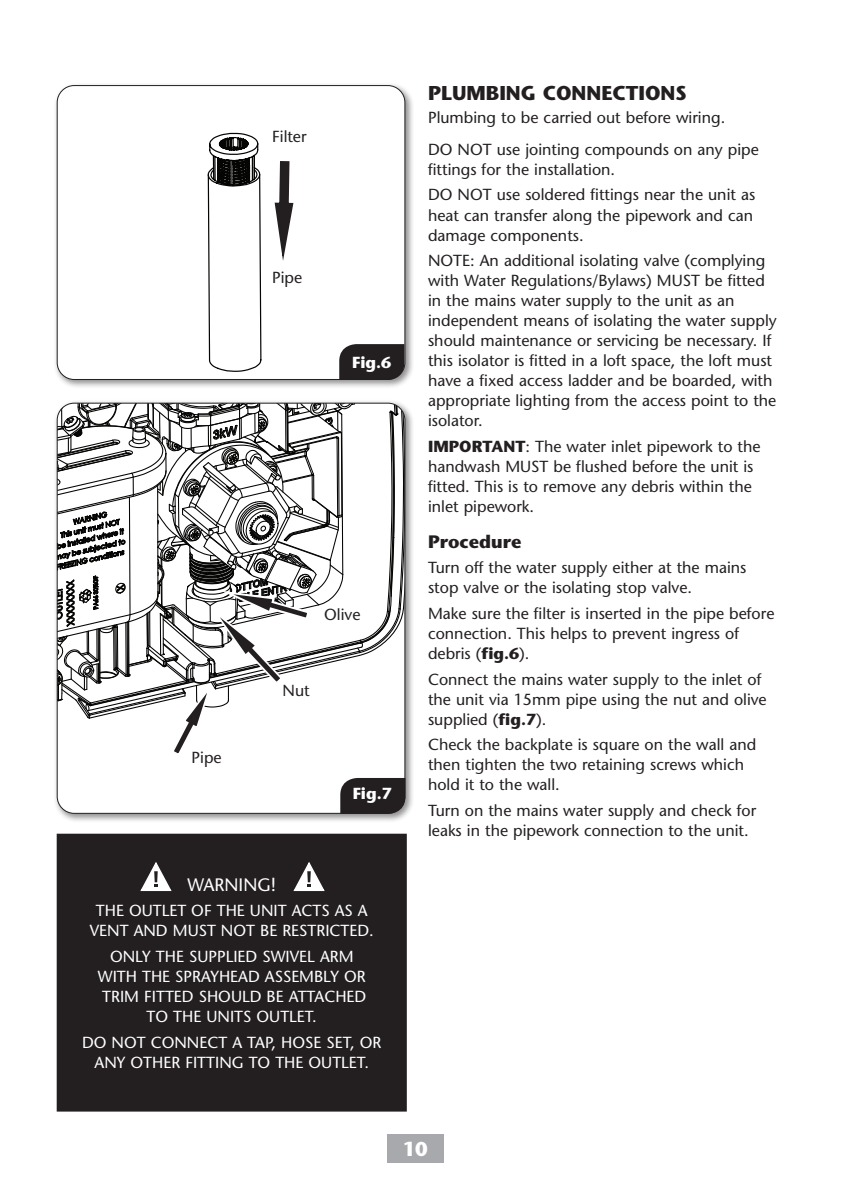
<style>
.page{position:relative;width:842px;height:1191px;background:#fff}
.page>*{position:absolute;margin:0;border:0;box-sizing:border-box;transform-origin:0 0}
.t1{font:700 20px "Stone Sans Std";color:#231f20}
.t2{font:700 20px "Stone Sans Std";color:#fff}
.t3{font:700 18px "Stone Sans Std";color:#231f20}
.t4{font:500 18px "Stone Sans Std";color:#fff}
.t5{font:500 16px/20px "Stone Sans Std";color:#231f20}
.t6{font:500 16px/20px "Stone Sans Std";color:#fff;text-align:center}
.t7{font:700 16px "Stone Sans Std";color:#fff}
.s1{font-weight:700}
</style>
<div class="page">
<div style="left:387px;top:1134px;width:57px;height:28px;background:#a8a9ad"></div>
<div style="left:58px;top:834px;width:348px;height:276px;background:#231f20"></div>
<div style="left:57px;top:833px;width:350px;height:278px;border:2px solid #231f20"></div>
<div style="left:53px;top:82px;width:361px;height:307px;background:#231f20;opacity:.5"></div>
<div style="left:57px;top:86px;width:348px;height:293px;background:#fff;border-radius:17px"></div>
<svg style="left:207px;top:132px;width:55px;height:240px"></svg>
<div style="left:57px;top:85px;width:348px;height:295px;border:1px solid #231f20;border-radius:17px"></div>
<svg style="left:339px;top:344px;width:65px;height:36px;background:#2c2829"></svg>
<svg style="left:293px;top:862px;width:32px;height:29px"></svg>
<svg style="left:140px;top:862px;width:32px;height:29px"></svg>
<div style="left:53px;top:399px;width:361px;height:423px;background:#231f20;opacity:.5"></div>
<div style="left:57px;top:403px;width:348px;height:410px;background:#fff;border-radius:17px"></div>
<div style="left:340px;top:778px;width:65px;height:36px;background:#231f20"></div>
<svg style="left:274px;top:161px;width:20px;height:100px"></svg>
<svg style="left:57px;top:403px;width:348px;height:354px"></svg>
<p class="t5" style="left:272px;top:127px;width:36px">Filter</p>
<p class="t5" style="left:272px;top:268px;width:32px">Pipe</p>
<p class="t7" style="left:352px;top:353px;width:41px">Fig.6</p>
<p class="t5" style="left:192px;top:747px;width:32px">Pipe</p>
<p class="t5" style="left:324px;top:604px;width:38px">Olive</p>
<p class="t5" style="left:283px;top:680px;width:29px">Nut</p>
<p class="t7" style="left:353px;top:783px;width:41px">Fig.7</p>
<p class="t4" style="left:187px;top:873px;width:90px">WARNING!</p>
<p class="t6" style="left:96px;top:901px;width:273px">THE OUTLET OF THE UNIT ACTS AS A</p>
<p class="t6" style="left:90px;top:921px;width:285px">VENT AND MUST NOT BE RESTRICTED.</p>
<p class="t6" style="left:110px;top:946px;width:245px">ONLY THE SUPPLIED SWIVEL ARM</p>
<p class="t6" style="left:98px;top:966px;width:269px">WITH THE SPRAYHEAD ASSEMBLY OR</p>
<p class="t6" style="left:102px;top:986px;width:266px">TRIM FITTED SHOULD BE ATTACHED</p>
<p class="t6" style="left:147px;top:1006px;width:172px">TO THE UNITS OUTLET.</p>
<p class="t6" style="left:82px;top:1032px;width:301px">DO NOT CONNECT A TAP, HOSE SET, OR<br>ANY OTHER FITTING TO THE OUTLET.</p>
<p class="t1" style="left:428px;top:81px;width:260px">PLUMBING CONNECTIONS</p>
<p class="t5" style="left:428px;top:108px;width:299px">Plumbing to be carried out before wiring.</p>
<p class="t5" style="left:428px;top:139px;width:332px">DO NOT use jointing compounds on any pipe fittings for the installation.</p>
<p class="t5" style="left:428px;top:185px;width:329px">DO NOT use soldered fittings near the unit as heat can transfer along the pipework and can damage components.</p>
<p class="t5" style="left:428px;top:251px;width:350px">NOTE: An additional isolating valve (complying with Water Regulations/Bylaws) MUST be fitted in the mains water supply to the unit as an independent means of isolating the water supply should maintenance or servicing be necessary. If this isolator is fitted in a loft space, the loft must have a fixed access ladder and be boarded, with appropriate lighting from the access point to the isolator.</p>
<p class="t5" style="left:428px;top:436px;width:334px"><span class="s1">IMPORTANT</span>: The water inlet pipework to the handwash MUST be flushed before the unit is fitted. This is to remove any debris within the inlet pipework.</p>
<p class="t3" style="left:428px;top:530px;width:95px">Procedure</p>
<p class="t5" style="left:428px;top:558px;width:320px">Turn off the water supply either at the mains stop valve or the isolating stop valve.</p>
<p class="t5" style="left:428px;top:603px;width:348px">Make sure the filter is inserted in the pipe before connection. This helps to prevent ingress of debris (<span class="s1">fig.6</span>).</p>
<p class="t5" style="left:428px;top:669px;width:340px">Connect the mains water supply to the inlet of the unit via 15mm pipe using the nut and olive supplied (<span class="s1">fig.7</span>).</p>
<p class="t5" style="left:428px;top:735px;width:330px">Check the backplate is square on the wall and then tighten the two retaining screws which hold it to the wall.</p>
<p class="t5" style="left:428px;top:800px;width:330px">Turn on the mains water supply and check for leaks in the pipework connection to the unit.</p>
<p class="t2" style="left:403px;top:1136px;width:27px">10</p>
</div>
